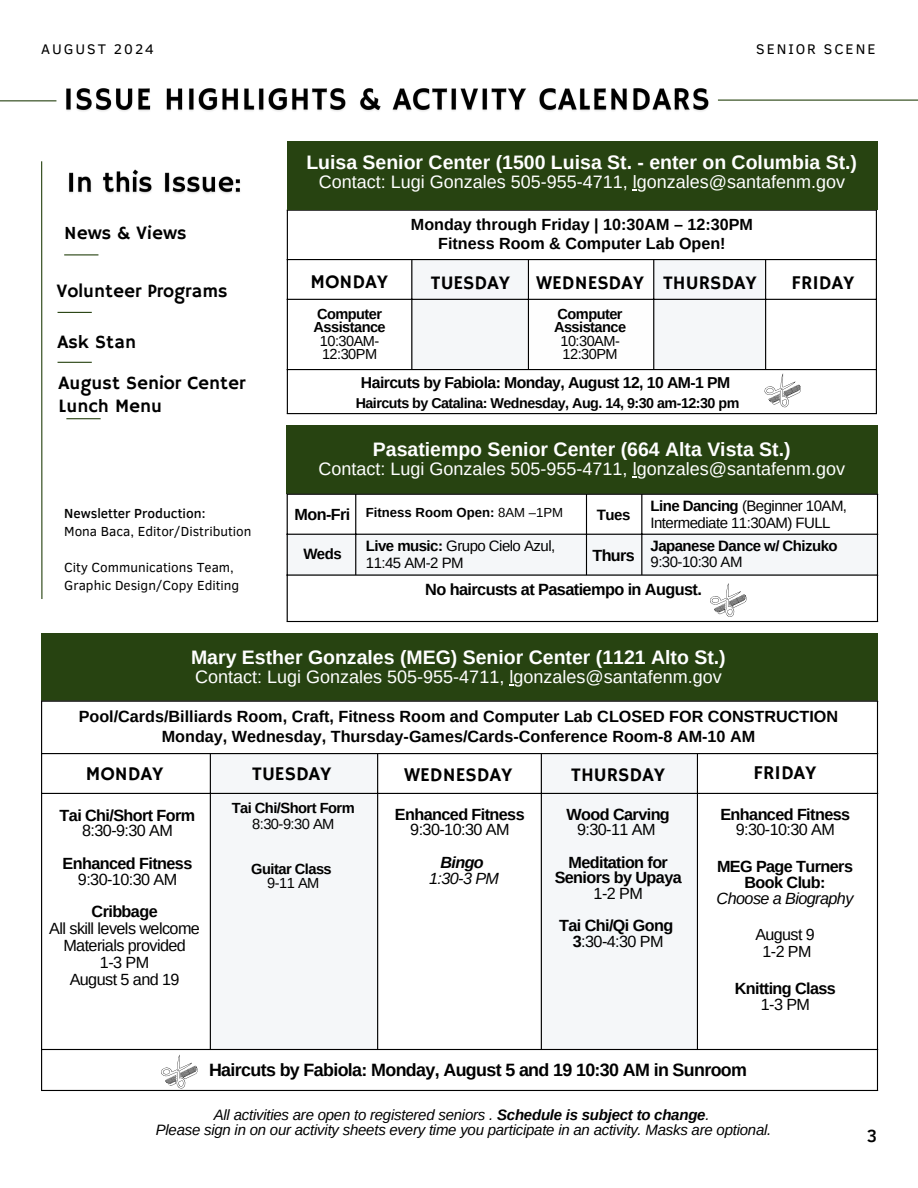
<style>
.page{position:relative;width:918px;height:1188px;background:#fff}
.page>*{position:absolute;margin:0;border:0;box-sizing:border-box;transform-origin:0 0}
.t1{font:700 19.5px "Arimo";color:#fff}
.t2{font:19.5px "Hammersmith One";color:#000}
.t3{font:19.35px "Hammersmith One";color:#000}
.t4{font:18.9px/22.4px "Hammersmith One";color:#000}
.t5{font:18px "Arimo";color:#fff}
.t6{font:500 18px "Clear Sans";color:#000}
.t7{font:700 17.85px "Arimo";letter-spacing:-.035em;color:#000}
.t8{font:700 16.35px "Arimo";letter-spacing:-.035em;color:#000}
.t9{font:700 16.2px/19.2px "Arimo";color:#000;text-align:center}
.t10{font:700 16.2px/15.8px "Arimo";letter-spacing:-.035em;color:#000;text-align:center}
.t11{font:16.2px "Arimo";letter-spacing:-.035em;color:#000}
.t12{font:italic 16.2px "Arimo";letter-spacing:-.035em;color:#000}
.t13{font:italic 700 16.2px "Arimo";letter-spacing:-.035em;color:#000}
.t14{font:16.05px "Arimo";letter-spacing:-.035em;color:#000}
.t15{font:700 15.75px "Arimo";letter-spacing:-.035em;color:#000}
.t16{font:italic 15px "Arimo";letter-spacing:-.015em;color:#000}
.t17{font:15px/16.8px "Arimo";letter-spacing:-.035em;color:#000}
.t18{font:700 15px/15.8px "Arimo";letter-spacing:-.035em;color:#000}
.t19{font:700 14.7px "Arimo";letter-spacing:-.035em;color:#000}
.t20{font:14.7px "Arimo";letter-spacing:-.035em;color:#000}
.t21{font:700 14.55px/13.5px "Arimo";letter-spacing:-.035em;color:#000;text-align:center}
.t22{font:14.55px "Arimo";letter-spacing:-.035em;color:#000}
.t23{font:700 14.25px "Arimo";letter-spacing:-.035em;color:#000}
.t24{font:14.25px "Clear Sans";letter-spacing:.14em;color:#000}
.t25{font:13.5px/18px "Clear Sans";color:#000}
.t26{font:500 13.5px "Clear Sans";color:#000}
.t27{font:700 13.2px "Arimo";color:#000}
.s1{font-weight:400}
.s2{font-weight:700}
</style>
<div class="page">
<div style="left:287px;top:425px;width:591px;height:69px;background:#274311"></div>
<svg style="left:288px;top:211px;width:588px;height:202px"></svg>
<hr style="left:287px;top:211px;width:1px;height:202px;background:#000">
<hr style="left:411px;top:260px;width:1px;height:109px;background:#000">
<hr style="left:876px;top:211px;width:1px;height:202px;background:#000">
<hr style="left:287px;top:210px;width:590px;height:1px;background:#000">
<hr style="left:287px;top:259px;width:590px;height:1px;background:#000">
<hr style="left:287px;top:299px;width:590px;height:1px;background:#000">
<hr style="left:287px;top:369px;width:590px;height:1px;background:#000">
<hr style="left:287px;top:413px;width:590px;height:1px;background:#000">
<div style="left:42px;top:633px;width:836px;height:68px;background:#274311"></div>
<svg style="left:42px;top:702px;width:835px;height:388px"></svg>
<svg style="left:211px;top:754px;width:486px;height:295px;fill:#f5f7f9"></svg>
<hr style="left:41px;top:702px;width:1px;height:388px;background:#000">
<hr style="left:210px;top:754px;width:1px;height:295px;background:#000">
<hr style="left:377px;top:754px;width:1px;height:295px;background:#000">
<hr style="left:541px;top:754px;width:1px;height:295px;background:#000">
<hr style="left:697px;top:754px;width:1px;height:295px;background:#000">
<hr style="left:877px;top:702px;width:1px;height:388px;background:#000">
<hr style="left:41px;top:701px;width:837px;height:1px;background:#000">
<hr style="left:41px;top:753px;width:837px;height:1px;background:#000">
<hr style="left:41px;top:793px;width:837px;height:1px;background:#000">
<hr style="left:41px;top:1049px;width:837px;height:1px;background:#000">
<hr style="left:41px;top:1090px;width:837px;height:1px;background:#000">
<div style="left:287px;top:141px;width:591px;height:69px;background:#274311"></div>
<svg style="left:288px;top:495px;width:589px;height:126px"></svg>
<hr style="left:287px;top:495px;width:1px;height:126px;background:#000">
<hr style="left:355px;top:495px;width:1px;height:79px;background:#000">
<hr style="left:586px;top:495px;width:1px;height:79px;background:#000">
<hr style="left:641px;top:495px;width:1px;height:79px;background:#000">
<hr style="left:877px;top:495px;width:1px;height:126px;background:#000">
<hr style="left:287px;top:494px;width:591px;height:1px;background:#000">
<hr style="left:287px;top:621px;width:591px;height:1px;background:#000">
<svg style="left:287px;top:534px;width:590px;height:86px"></svg>
<hr style="left:64px;top:254px;width:34px;height:1px;background:#274311">
<hr style="left:58px;top:312px;width:34px;height:1px;background:#274311">
<hr style="left:66px;top:418px;width:35px;height:1px;background:#274311">
<hr style="left:41px;top:161px;width:1px;height:438px;background:#274311">
<img style="left:68px;top:169px;width:172px;height:25px">
<img style="left:66px;top:88px;width:643px;height:24px">
<hr style="left:0;top:100px;width:56px;height:1px;background:#274311">
<hr style="left:718px;top:100px;width:200px;height:1px;background:#274311">
<svg style="left:412px;top:260px;width:392px;height:150px"></svg>
<svg style="left:158px;top:1050px;width:42px;height:40px"></svg>
<hr style="left:58px;top:362px;width:34px;height:1px;background:#274311">
<p class="t24" style="left:41px;top:39px;width:115px">AUGUST 2024</p>
<p class="t4" style="left:64px;top:222px;width:124px">News &amp; Views</p>
<p class="t4" style="left:56px;top:280px;width:173px">Volunteer Programs</p>
<p class="t4" style="left:58px;top:332px;width:80px">Ask Stan</p>
<p class="t4" style="left:59px;top:373px;width:188px">August Senior Center<br>Lunch Menu</p>
<p class="t26" style="left:64px;top:503px;width:143px">Newsletter Production:</p>
<p class="t25" style="left:64px;top:521px;width:189px">Mona Baca, Editor/Distribution</p>
<p class="t25" style="left:64px;top:557px;width:177px">City Communications Team,<br>Graphic Design/Copy Editing</p>
<p class="t24" style="left:756px;top:39px;width:121px">SENIOR SCENE</p>
<p class="t1" style="left:306px;top:152px;width:552px">Luisa Senior Center (1500 Luisa St. - enter on Columbia St.)</p>
<p class="t5" style="left:319px;top:172px;width:528px">Contact: Lugi Gonzales 505-955-4711, lgonzales@santafenm.gov</p>
<h5 class="t9" style="left:411px;top:215px;width:344px">Monday through Friday | 10:30AM – 12:30PM<br>Fitness Room &amp; Computer Lab Open!</h5>
<h5 class="t3" style="left:311px;top:271px;width:79px">MONDAY</h5>
<h5 class="t3" style="left:431px;top:271px;width:81px">TUESDAY</h5>
<p class="t3" style="left:536px;top:271px;width:110px">WEDNESDAY</p>
<p class="t3" style="left:663px;top:272px;width:95px">THURSDAY</p>
<p class="t3" style="left:791px;top:271px;width:64px">FRIDAY</p>
<h6 class="t21" style="left:314px;top:307px;width:74px">Computer<br>Assistance<br><span class="s1">10:30AM-<br>12:30PM</span></h6>
<h3 class="t21" style="left:554px;top:307px;width:74px">Computer<br>Assistance<br><span class="s1">10:30AM-</span></h3>
<h3 class="t22" style="left:563px;top:346px;width:57px">12:30PM</h3>
<p class="t15" style="left:361px;top:374px;width:371px">Haircuts by Fabiola: Monday, August 12, 10 AM-1 PM</p>
<p class="t23" style="left:356px;top:395px;width:385px">Haircuts by Catalina: Wednesday, Aug. 14, 9:30 am-12:30 pm</p>
<p class="t1" style="left:373px;top:438px;width:419px">Pasatiempo Senior Center (664 Alta Vista St.)</p>
<p class="t5" style="left:319px;top:459px;width:528px">Contact: Lugi Gonzales 505-955-4711, lgonzales@santafenm.gov</p>
<p class="t9" style="left:295px;top:504px;width:57px">Mon-Fri</p>
<h4 class="t18" style="left:303px;top:546px;width:40px">Weds</h4>
<h3 class="t27" style="left:366px;top:505px;width:199px">Fitness Room Open: <span class="s1">8AM –1PM</span></h3>
<p class="t17" style="left:366px;top:537px;width:191px"><span class="s2">Live music:</span> Grupo Cielo Azul,</p>
<p class="t17" style="left:366px;top:554px;width:99px">11:45 AM-2 PM</p>
<p class="t18" style="left:597px;top:507px;width:35px">Tues</p>
<p class="t9" style="left:592px;top:546px;width:44px">Thurs</p>
<h6 class="t17" style="left:651px;top:498px;width:198px"><span class="s2">Line Dancing</span> (Beginner 10AM,<br>Intermediate 11:30AM) FULL</h6>
<p class="t18" style="left:651px;top:538px;width:189px">Japanese Dance w/ Chizuko<br><span class="s1">9:30-10:30 AM</span></p>
<p class="t8" style="left:425px;top:581px;width:278px">No haircusts at Pasatiempo in August.</p>
<p class="t1" style="left:191px;top:646px;width:536px">Mary Esther Gonzales (MEG) Senior Center (1121 Alto St.)</p>
<p class="t5" style="left:195px;top:667px;width:528px">Contact: Lugi Gonzales 505-955-4711, lgonzales@santafenm.gov</p>
<p class="t9" style="left:79px;top:706px;width:761px;line-height:20.2px">Pool/Cards/Billiards Room, Craft, Fitness Room and Computer Lab CLOSED FOR CONSTRUCTION<br>Monday, Wednesday, Thursday-Games/Cards-Conference Room-8 AM-10 AM</p>
<h3 class="t2" style="left:86px;top:763px;width:79px">MONDAY</h3>
<h3 class="t2" style="left:252px;top:763px;width:81px">TUESDAY</h3>
<p class="t2" style="left:404px;top:764px;width:110px">WEDNESDAY</p>
<p class="t2" style="left:571px;top:764px;width:95px">THURSDAY</p>
<p class="t2" style="left:754px;top:762px;width:65px">FRIDAY</p>
<p class="t10" style="left:60px;top:807px;width:137px">Tai Chi/Short Form</p>
<h6 class="t11" style="left:82px;top:822px;width:92px">8:30-9:30 AM</h6>
<p class="t10" style="left:63px;top:855px;width:131px">Enhanced Fitness</p>
<p class="t11" style="left:78px;top:870px;width:101px">9:30-10:30 AM</p>
<p class="t10" style="left:92px;top:904px;width:68px">Cribbage</p>
<p class="t11" style="left:49px;top:919px;width:152px">All skill levels welcome</p>
<p class="t11" style="left:63px;top:936px;width:124px">Materials provided</p>
<p class="t11" style="left:100px;top:953px;width:51px">1-3 PM</p>
<p class="t11" style="left:70px;top:970px;width:111px">August 5 and 19</p>
<p class="t19" style="left:232px;top:800px;width:125px">Tai Chi/Short Form</p>
<p class="t20" style="left:252px;top:815px;width:84px">8:30-9:30 AM</p>
<h3 class="t19" style="left:251px;top:860px;width:82px">Guitar Class</h3>
<h5 class="t20" style="left:267px;top:875px;width:54px">9-11 AM</h5>
<p class="t10" style="left:395px;top:806px;width:131px">Enhanced Fitness</p>
<p class="t11" style="left:410px;top:821px;width:101px">9:30-10:30 AM</p>
<p class="t13" style="left:440px;top:853px;width:45px">Bingo</p>
<p class="t12" style="left:429px;top:869px;width:72px">1:30-3 PM</p>
<h6 class="t10" style="left:567px;top:806px;width:105px">Wood Carving</h6>
<p class="t11" style="left:577px;top:821px;width:80px">9:30-11 AM</p>
<p class="t10" style="left:555px;top:854px;width:129px">Meditation for<br>Seniors by Upaya</p>
<p class="t11" style="left:594px;top:884px;width:51px">1-2 PM</p>
<p class="t10" style="left:559px;top:918px;width:116px">Tai Chi/Qi Gong</p>
<p class="t11" style="left:573px;top:932px;width:92px"><span class="s2">3</span>:30-4:30 PM</p>
<p class="t10" style="left:720px;top:806px;width:131px">Enhanced Fitness</p>
<h5 class="t11" style="left:736px;top:821px;width:101px">9:30-10:30 AM</h5>
<h3 class="t10" style="left:717px;top:859px;width:138px">MEG Page Turners<br>Book Club:</h3>
<h3 class="t12" style="left:717px;top:889px;width:138px">Choose a Biography</h3>
<h3 class="t14" style="left:755px;top:925px;width:61px">August 9</h3>
<h3 class="t14" style="left:763px;top:942px;width:50px">1-2 PM</h3>
<h6 class="t10" style="left:735px;top:981px;width:103px">Knitting Class</h6>
<p class="t11" style="left:761px;top:995px;width:51px">1-3 PM</p>
<p class="t7" style="left:209px;top:1060px;width:539px">Haircuts by Fabiola: Monday, August 5 and 19 10:30 AM in Sunroom</p>
<p class="t16" style="left:214px;top:1106px;width:498px">All activities are open to registered seniors . <span class="s2">Schedule is subject to change</span>.</p>
<p class="t16" style="left:156px;top:1122px;width:617px">Please sign in on our activity sheets every time you participate in an activity. Masks are optional.</p>
<p class="t6" style="left:867px;top:1123px;width:12px">3</p>
</div>
